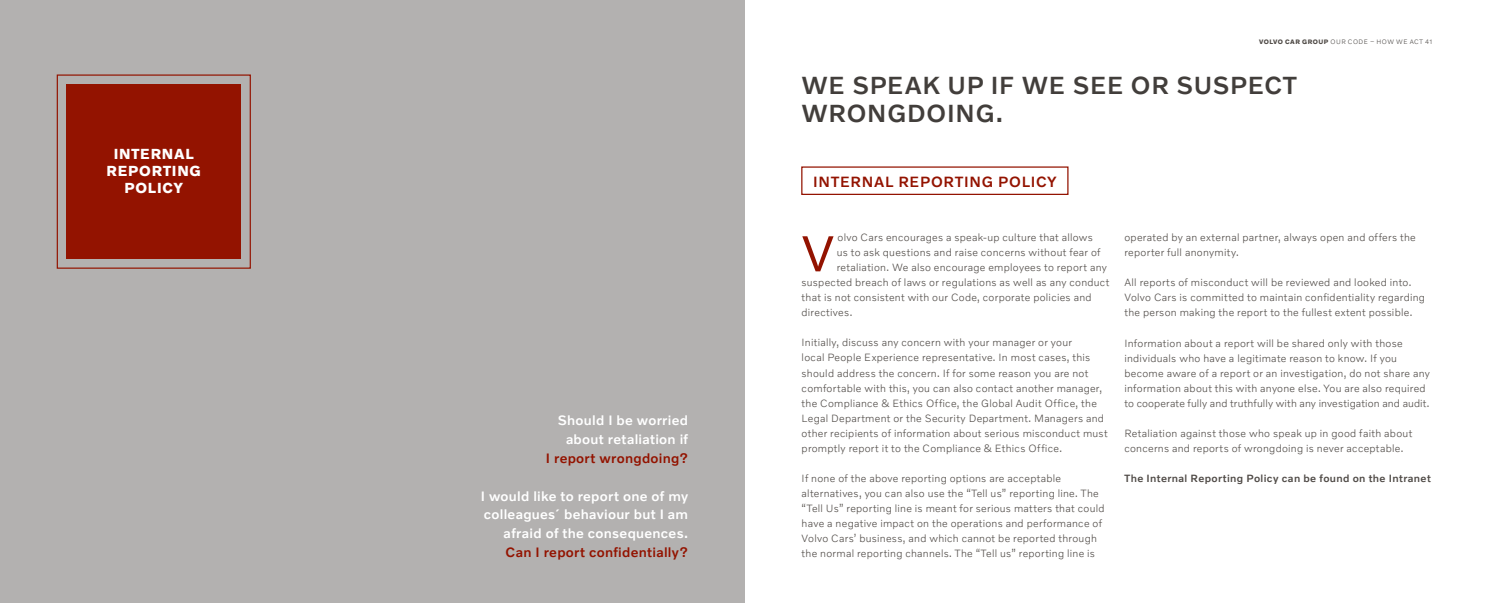
<style>
.page{position:relative;width:1489px;height:603px;background:#fff}
.page>*{position:absolute;margin:0;border:0;box-sizing:border-box;transform-origin:0 0}
.t1{font:51.38px "Volvo Novum";color:#931300}
.t2{font:500 25px/27.5px "Volvo Novum";letter-spacing:.03em;color:#423e3b}
.t3{font:500 15px "Volvo Novum";letter-spacing:.05em;color:#931300}
.t4{font:700 14.75px/17.1px "Volvo Novum";letter-spacing:.055em;color:#fff;text-align:center}
.t5{font:500 13.75px/18.8px "Volvo Novum";letter-spacing:.02em;color:#fff;text-align:right}
.t6{font:500 13.75px "Volvo Novum";letter-spacing:.02em;color:#931300}
.t7{font:300 10.62px/15px "Volvo Novum";letter-spacing:.025em;color:#4f4a46}
.t8{font:500 10.62px "Volvo Novum";letter-spacing:.035em;color:#4f4a46}
.t9{font:300 6.5px "Volvo Novum";letter-spacing:.075em;color:#423e3b}
.s1{font-weight:700;color:#4f4a46}
</style>
<div class="page">
<div style="left:0;top:0;width:744px;height:602px;background:#b3b1b0"></div>
<div style="left:66px;top:84px;width:175px;height:175px;background:#931300"></div>
<div style="left:57px;top:74px;width:194px;height:194px;border:1px solid #931300"></div>
<div style="left:801px;top:166px;width:267px;height:29px;border:1px solid #931300"></div>
<h3 class="t4" style="left:106px;top:145px;width:96px">INTERNAL<br>REPORTING<br>POLICY</h3>
<p class="t5" style="left:557px;top:410px;width:132px">Should I be worried about retaliation if</p>
<p class="t6" style="left:546px;top:449px;width:144px">I report wrongdoing?</p>
<p class="t5" style="left:481px;top:485px;width:209px">I would like to report one of my colleagues´ behaviour but I am afraid of the consequences.</p>
<p class="t6" style="left:505px;top:543px;width:184px">Can I report confidentially?</p>
<p class="t9" style="left:1258px;top:38px;width:175px"><span class="s1">VOLVO CAR GROUP</span> OUR CODE – HOW WE ACT 41</p>
<h2 class="t2" style="left:801px;top:70px;width:496px">WE SPEAK UP IF WE SEE OR SUSPECT<br>WRONGDOING.</h2>
<h3 class="t3" style="left:813px;top:172px;width:245px">INTERNAL REPORTING POLICY</h3>
<h1 class="t1" style="left:801px;top:221px;width:34px">V</h1>
<p class="t7" style="left:837px;top:230px;width:257px">olvo Cars encourages a speak-up culture that allows</p>
<p class="t7" style="left:836px;top:245px;width:265px">us to ask questions and raise concerns without fear of</p>
<p class="t7" style="left:836px;top:260px;width:271px">retaliation. We also encourage employees to report any</p>
<p class="t7" style="left:801px;top:275px;width:309px">suspected breach of laws or regulations as well as any conduct</p>
<p class="t7" style="left:801px;top:290px;width:291px">that is not consistent with our Code, corporate policies and</p>
<p class="t7" style="left:801px;top:305px;width:52px">directives.</p>
<p class="t7" style="left:801px;top:335px;width:308px">Initially, discuss any concern with your manager or your<br>local People Experience representative. In most cases, this should address the concern. If for some reason you are not comfortable with this, you can also contact another manager, the Compliance &amp; Ethics Office, the Global Audit Office, the Legal Department or the Security Department. Managers and other recipients of information about serious misconduct must promptly report it to the Compliance &amp; Ethics Office.</p>
<p class="t7" style="left:801px;top:470px;width:304px">If none of the above reporting options are acceptable alternatives, you can also use the “Tell us” reporting line. The “Tell Us” reporting line is meant for serious matters that could have a negative impact on the operations and performance of Volvo Cars’ business, and which cannot be reported through the normal reporting channels. The “Tell us” reporting line is</p>
<p class="t7" style="left:1124px;top:230px;width:293px">operated by an external partner, always open and offers the reporter full anonymity.</p>
<p class="t7" style="left:1124px;top:275px;width:302px">All reports of misconduct will be reviewed and looked into.<br>Volvo Cars is committed to maintain confidentiality regarding the person making the report to the fullest extent possible.</p>
<p class="t7" style="left:1124px;top:335px;width:307px">Information about a report will be shared only with those individuals who have a legitimate reason to know. If you become aware of a report or an investigation, do not share any information about this with anyone else. You are also required to cooperate fully and truthfully with any investigation and audit.</p>
<p class="t7" style="left:1124px;top:425px;width:289px">Retaliation against those who speak up in good faith about concerns and reports of wrongdoing is never acceptable.</p>
<p class="t8" style="left:1124px;top:471px;width:308px">The Internal Reporting Policy can be found on the Intranet</p>
</div>
